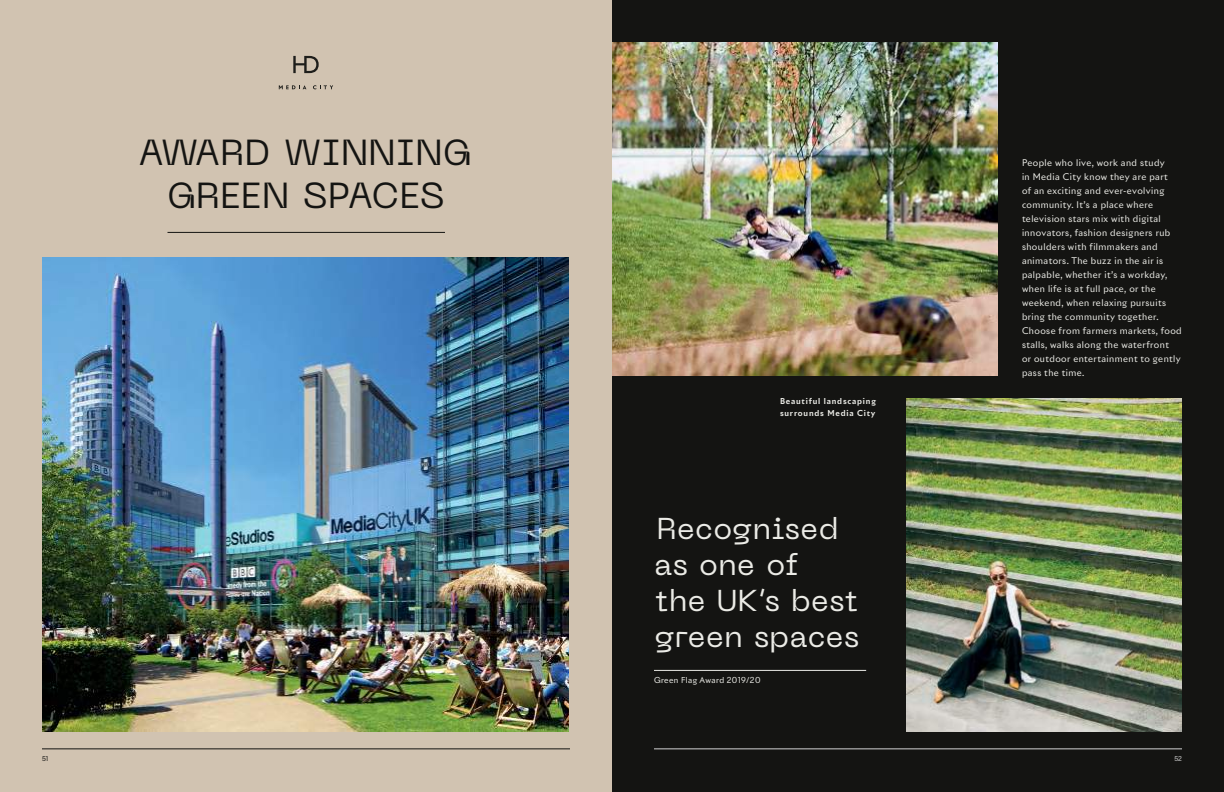
<style>
.page{position:relative;width:1224px;height:792px;background:#fff}
.page>*{position:absolute;margin:0;border:0;box-sizing:border-box;transform-origin:0 0}
.t1{font:36px/43.2px "Neue Machina";letter-spacing:.015em;color:#141412;text-align:center}
.t2{font:30px/36px "Neue Machina";letter-spacing:.01em;color:#ebebe6}
.t3{font:9px/14px "Riviera Nights";letter-spacing:.05em;color:#ebebe6}
.t4{font:700 8px/12px "Riviera Nights";letter-spacing:.1em;color:#ebebe6}
.t5{font:8px "Riviera Nights";letter-spacing:.05em;color:#ebebe6}
.t6{font:6.5px "Riviera Nights";color:#141412}
.t7{font:6.5px "Riviera Nights";color:#d3d3d3}
</style>
<div class="page">
<div style="left:0;top:0;width:612px;height:792px;background:#d1c3b1"></div>
<div style="left:612px;top:0;width:612px;height:792px;background:#141412"></div>
<img style="left:42px;top:257px;width:527px;height:475px">
<img style="left:906px;top:398px;width:276px;height:334px">
<img style="left:612px;top:42px;width:386px;height:334px">
<hr style="left:654px;top:670px;width:212px;height:1px;background:#ebebe6">
<hr style="left:168px;top:232px;width:277px;height:1px;background:#141412">
<hr style="left:654px;top:749px;width:528px;height:1px;background:#d3d3d3">
<hr style="left:42px;top:749px;width:528px;height:1px;background:#141412">
<svg style="left:293px;top:56px;width:26px;height:17px"></svg>
<svg style="left:279px;top:85px;width:27px;height:4px"></svg>
<svg style="left:313px;top:85px;width:20px;height:4px"></svg>
<h1 class="t1" style="left:139px;top:130px;width:335px">AWARD WINNING<br>GREEN SPACES</h1>
<p class="t4" style="left:780px;top:395px;width:97px">Beautiful landscaping surrounds Media City</p>
<h2 class="t2" style="left:655px;top:510px;width:206px">Recognised as one of<br>the UK’s best green spaces</h2>
<p class="t5" style="left:654px;top:675px;width:108px">Green Flag Award 2019/20</p>
<p class="t3" style="left:1022px;top:155px;width:161px">People who live, work and study<br>in Media City know they are part<br>of an exciting and ever-evolving community. It’s a place where television stars mix with digital innovators, fashion designers rub shoulders with filmmakers and animators. The buzz in the air is palpable, whether it’s a workday, when life is at full pace, or the weekend, when relaxing pursuits bring the community together.<br>Choose from farmers markets, food stalls, walks along the waterfront<br>or outdoor entertainment to gently pass the time.</p>
<p class="t6" style="left:42px;top:755px;width:8px">51</p>
<p class="t7" style="left:1174px;top:755px;width:9px">52</p>
</div>
